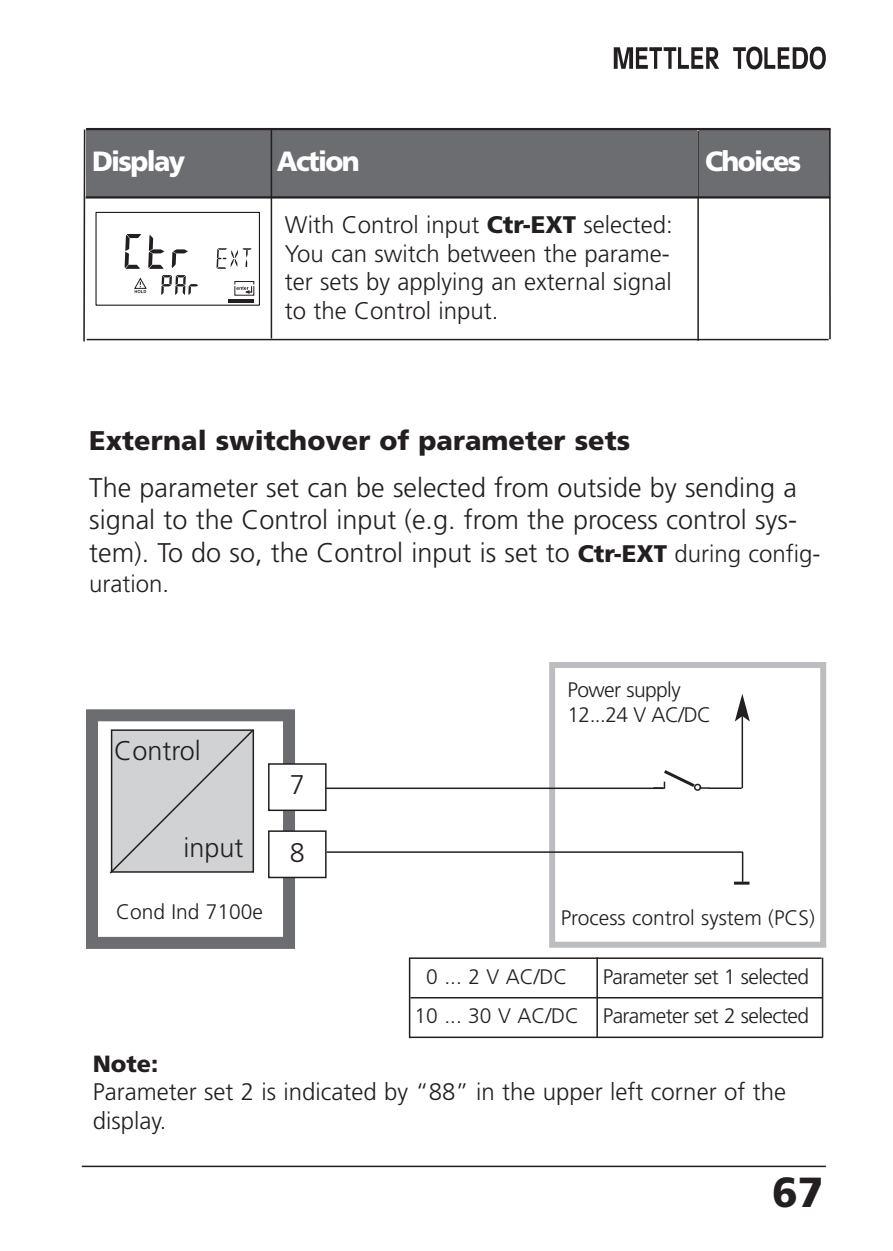
<style>
.page{position:relative;width:893px;height:1251px;background:#fff}
.page>*{position:absolute;margin:0;border:0;box-sizing:border-box;transform-origin:0 0}
.t1{font:900 42px "Frutiger";color:#231f20}
.t2{font:900 27.9px "Frutiger";letter-spacing:-.06em;color:#fff}
.t3{font:300 27px/32.4px "Frutiger";color:#231f20}
.t4{font:900 27px "Frutiger";color:#231f20}
.t5{font:300 24px/28.8px "Frutiger";color:#231f20}
.t6{font:900 23.4px "Frutiger";color:#231f20}
.t7{font:300 21px/39.6px "Frutiger";letter-spacing:-.03em;color:#231f20;text-align:right}
.t8{font:300 21px "Frutiger";color:#231f20}
.s1{font-weight:900}
.s2{font-weight:900;font-size:24px}
.s3{font-size:24px}
</style>
<div class="page">
<svg style="left:614px;top:47px;width:105px;height:22px"></svg>
<svg style="left:733px;top:47px;width:93px;height:22px"></svg>
<hr style="left:82px;top:1165px;width:744px;height:1px;background:#231f20">
<div style="left:86px;top:130px;width:185px;height:67px;background:#6c6d70"></div>
<div style="left:271px;top:130px;width:425px;height:67px;background:#6c6d70"></div>
<div style="left:699px;top:130px;width:131px;height:67px;background:#6c6d70"></div>
<hr style="left:86px;top:196px;width:744px;height:2px;background:#231f20">
<hr style="left:829px;top:129px;width:2px;height:210px;background:#231f20">
<hr style="left:87px;top:339px;width:742px;height:1px;background:#231f20">
<hr style="left:229px;top:299px;width:25px;height:3px;background:#231f20">
<svg style="left:172px;top:249px;width:16px;height:19px"></svg>
<svg style="left:148px;top:235px;width:16px;height:34px"></svg>
<svg style="left:125px;top:234px;width:16px;height:35px"></svg>
<svg style="left:217px;top:248px;width:35px;height:21px"></svg>
<svg style="left:161px;top:275px;width:37px;height:20px"></svg>
<svg style="left:134px;top:277px;width:13px;height:16px"></svg>
<div style="left:235px;top:281px;width:19px;height:14px;border:1px solid #231f20"></div>
<svg style="left:234px;top:283px;width:21px;height:11px"></svg>
<div style="left:96px;top:212px;width:164px;height:93px;border:1px solid #000"></div>
<div style="left:86px;top:709px;width:209px;height:239px;border:12px solid #6c6d70"></div>
<div style="left:269px;top:763px;width:57px;height:47px;background:#fff"></div>
<div style="left:268px;top:763px;width:59px;height:47px;border:2px solid #231f20"></div>
<div style="left:269px;top:831px;width:57px;height:46px;background:#fff"></div>
<div style="left:268px;top:830px;width:59px;height:48px;border:2px solid #231f20"></div>
<hr style="left:409px;top:957px;width:1px;height:80px;background:#231f20">
<hr style="left:596px;top:957px;width:2px;height:80px;background:#231f20">
<hr style="left:410px;top:957px;width:411px;height:1px;background:#231f20">
<hr style="left:410px;top:996px;width:412px;height:2px;background:#231f20">
<hr style="left:409px;top:1036px;width:414px;height:1px;background:#231f20">
<hr style="left:822px;top:957px;width:1px;height:80px;background:#231f20">
<hr style="left:83px;top:129px;width:2px;height:212px;background:#231f20">
<hr style="left:697px;top:131px;width:2px;height:210px;background:#231f20">
<hr style="left:271px;top:129px;width:1px;height:209px;background:#231f20">
<svg style="left:109px;top:729px;width:146px;height:145px;background:#c7c7c9"></svg>
<hr style="left:86px;top:128px;width:745px;height:2px;background:#231f20">
<div style="left:549px;top:662px;width:277px;height:285px;border:6px solid #bcbdc0"></div>
<hr style="left:709px;top:787px;width:33px;height:1px;background:#231f20">
<hr style="left:327px;top:851px;width:416px;height:1px;background:#231f20">
<div style="left:694px;top:783px;width:7px;height:7px;border:3px solid #231f20;border-radius:50%"></div>
<hr style="left:742px;top:716px;width:1px;height:72px;background:#231f20">
<svg style="left:735px;top:694px;width:15px;height:27px"></svg>
<hr style="left:742px;top:851px;width:1px;height:30px;background:#231f20">
<hr style="left:734px;top:881px;width:15px;height:3px;background:#231f20">
<hr style="left:325px;top:787px;width:339px;height:1px;background:#231f20">
<svg style="left:653px;top:770px;width:56px;height:19px"></svg>
<p class="t2" style="left:92px;top:150px;width:95px">Display</p>
<p class="t2" style="left:277px;top:150px;width:84px">Action</p>
<p class="t2" style="left:705px;top:150px;width:98px">Choices</p>
<p class="t5" style="left:285px;top:212px;width:390px">With Control input <span class="s1">Ctr-EXT</span> selected:<br>You can switch between the parame&shy;ter sets by applying an external signal to the Control input.</p>
<p class="t4" style="left:89px;top:430px;width:542px">External switchover of parameter sets</p>
<p class="t3" style="left:89px;top:473px;width:733px">The parameter set can be selected from outside by sending a signal to the Control input (e.g. from the process control sys&shy;tem). To do so, the Control input is set to <span class="s2">Ctr-EXT</span> <span class="s3">during config-</span></p>
<p class="t5" style="left:89px;top:571px;width:82px">uration.</p>
<p class="t3" style="left:114px;top:736px;width:88px">Control</p>
<p class="t3" style="left:183px;top:833px;width:62px">input</p>
<p class="t3" style="left:290px;top:770px;width:17px">7</p>
<p class="t3" style="left:290px;top:837px;width:17px">8</p>
<p class="t7" style="left:568px;top:678px;width:145px;line-height:25.2px;text-align:left">Power supply<br>12...24 V AC/DC</p>
<p class="t8" style="left:116px;top:902px;width:149px">Cond Ind 7100e</p>
<p class="t8" style="left:561px;top:909px;width:256px">Process control system (PCS)</p>
<p class="t7" style="left:415px;top:957px;width:396px">Parameter set 1 selected<br>10 ... 30 V AC/DC Parameter set 2 selected</p>
<p class="t7" style="left:426px;top:957px;width:143px">0 ... 2 V AC/DC</p>
<p class="t6" style="left:93px;top:1054px;width:67px">Note:</p>
<p class="t5" style="left:93px;top:1079px;width:695px">Parameter set 2 is indicated by “88” in the upper left corner of the display.</p>
<h1 class="t1" style="left:772px;top:1175px;width:53px">67</h1>
</div>
